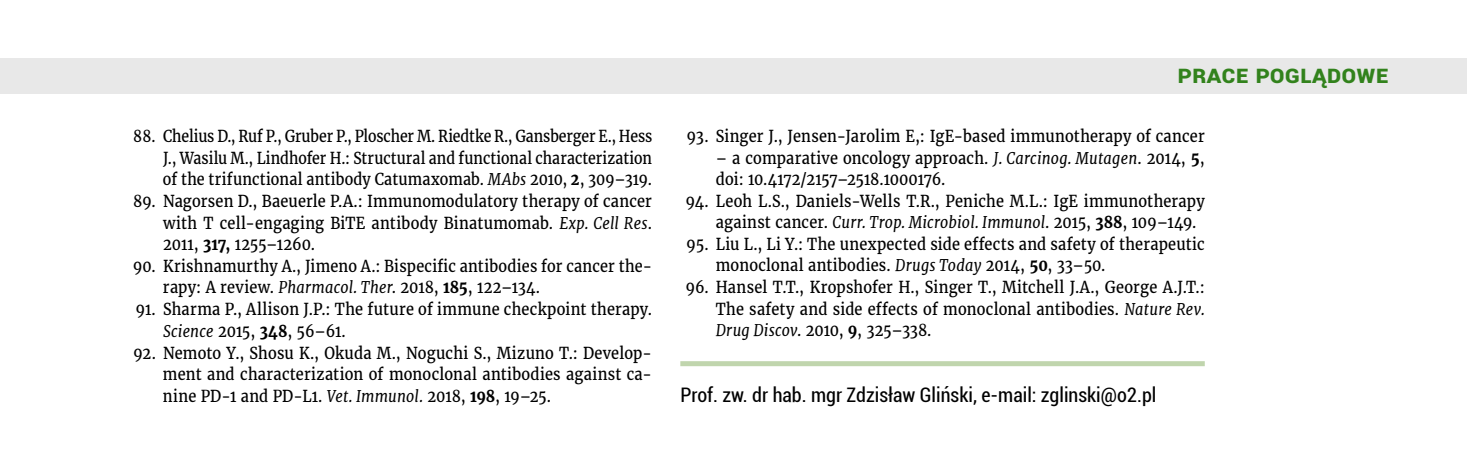
<style>
.page{position:relative;width:1467px;height:455px;background:#fff}
.page>*{position:absolute;margin:0;border:0;box-sizing:border-box;transform-origin:0 0}
.t1{font:700 25px "Roboto";color:#32821c}
.t2{font:condensed 20px "Roboto";color:#000}
.t3{font:16.25px/21.2px "Merriweather";letter-spacing:.015em;color:#000;scale:.9 1}
.t4{font:16.25px/21.2px "Merriweather";letter-spacing:.015em;color:#000;text-align:justify;scale:.87 1}
.s1{font-style:italic}
.s2{font-weight:700}
</style>
<div class="page">
<svg style="left:680px;top:361px;width:525px;height:4px;background:#c2d6b0"></svg>
<div style="left:0;top:58px;width:1467px;height:35px;background:#e8e8e8"></div>
<p class="t4" style="left:163px;top:126px;width:564px;text-indent:-30px">88. Chelius D., Ruf P., Gruber P., Ploscher M. Riedtke R., Gansberger E., Hess J., Wasilu M., Lindhofer H.: Structural and functional characterization of the trifunctional antibody Catumaxomab. <span class="s1">MAbs</span> 2010, <span class="s2">2</span>, 309–319.</p>
<p class="t3" style="left:163px;top:190px;width:545px;text-align:justify;text-indent:-30px">89. Nagorsen D., Baeuerle P.A.: Immunomodulatory therapy of cancer with T cell-engaging BiTE antibody Binatumomab. <span class="s1">Exp. Cell Res</span>.<br>2011, <span class="s2">317,</span> 1255–1260.</p>
<p class="t3" style="left:163px;top:255px;width:545px;text-indent:-30px">90. Krishnamurthy A., Jimeno A.: Bispecific antibodies for cancer the&shy;rapy: A review. <span class="s1">Pharmacol. Ther</span>. 2018, <span class="s2">185</span>, 122–134.</p>
<p class="t3" style="left:163px;top:298px;width:545px;text-indent:-27px">91. Sharma P., Allison J.P.: The future of immune checkpoint therapy.<br><span class="s1">Science</span> 2015, <span class="s2">348</span>, 56–61.</p>
<p class="t3" style="left:163px;top:342px;width:545px;text-align:justify;text-indent:-30px">92. Nemoto Y., Shosu K., Okuda M., Noguchi S., Mizuno T.: Develop&shy;ment and characterization of monoclonal antibodies against ca&shy;nine PD-1 and PD-L1. <span class="s1">Vet. Immunol.</span> 2018, <span class="s2">198</span>, 19–25.</p>
<h1 class="t1" style="left:1178px;top:56px;width:213px">Prace poglądowe</h1>
<p class="t3" style="left:687px;top:126px;width:577px">93. Singer J., Jensen-Jarolim E,: IgE-based immunotherapy of cancer</p>
<p class="t3" style="left:716px;top:147px;width:545px">– a comparative oncology approach. <span class="s1">J. Carcinog. Mutagen</span>. 2014, <span class="s2">5</span>, doi: 10.4172/2157–2518.1000176.</p>
<p class="t3" style="left:716px;top:190px;width:545px;text-indent:-30px">94. Leoh L.S., Daniels-Wells T.R., Peniche M.L.: IgE immunotherapy against cancer. <span class="s1">Curr. Trop. Microbiol. Immunol</span>. 2015, <span class="s2">388</span>, 109–149.</p>
<p class="t3" style="left:716px;top:233px;width:545px;text-indent:-29px">95. Liu L., Li Y.: The unexpected side effects and safety of therapeutic monoclonal antibodies. <span class="s1">Drugs Today</span> 2014, <span class="s2">50</span>, 33–50.</p>
<p class="t3" style="left:716px;top:276px;width:545px;text-align:justify;text-indent:-30px">96. Hansel T.T., Kropshofer H., Singer T., Mitchell J.A., George A.J.T.:<br>The safety and side effects of monoclonal antibodies. <span class="s1">Nature Rev.<br>Drug Discov</span>. 2010, <span class="s2">9</span>, 325–338.</p>
<p class="t2" style="left:680px;top:380px;width:478px">Prof. zw. dr hab. mgr Zdzisław Gliński, e-mail: zglinski@o2.pl</p>
</div>
